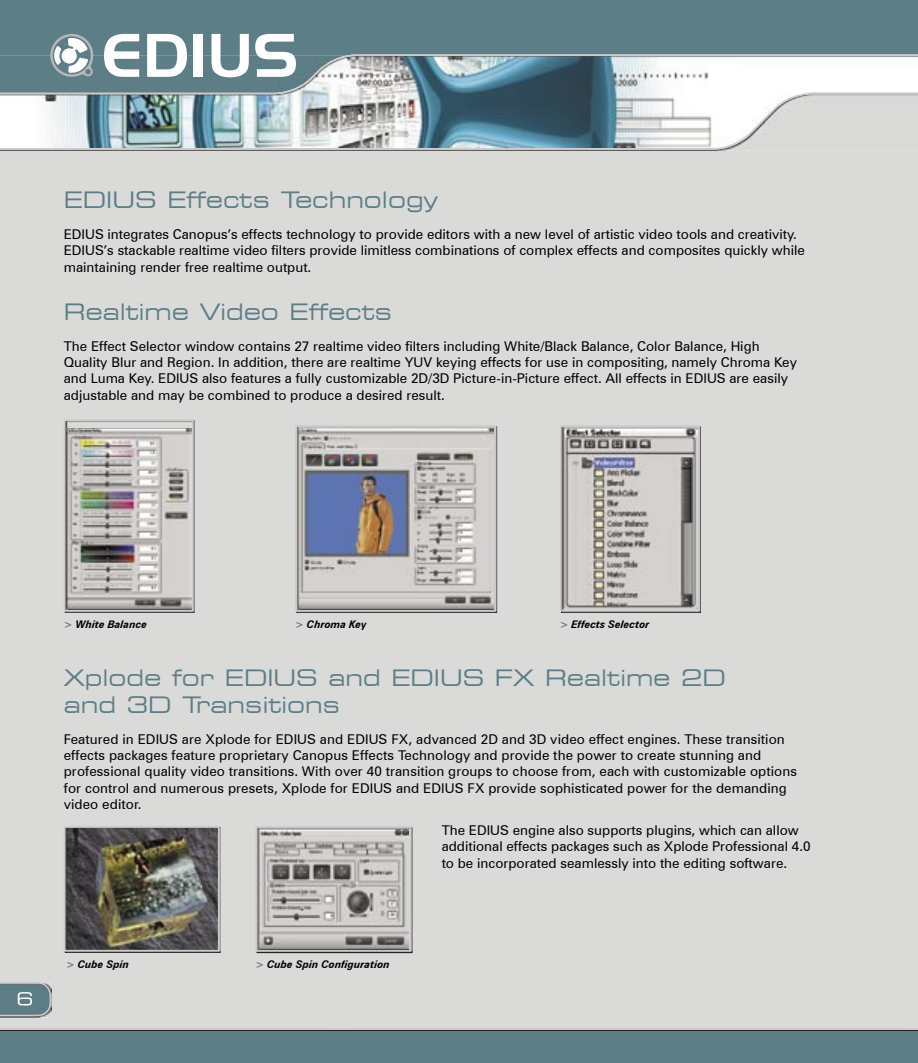
<style>
.page{position:relative;width:918px;height:1063px;background:#fff}
.page>*{position:absolute;margin:0;border:0;box-sizing:border-box;transform-origin:0 0}
.t1{font:expanded 22.5px/27px "Square 721 BT";color:#5d7d87}
.t2{font:13.5px/16.2px "Zurich BT";color:#000}
.t3{font:italic 700 10.5px "Zurich BT";color:#000}
.s1{color:#5d7d87}
</style>
<div class="page">
<div style="left:1px;top:151px;width:916px;height:877px;background:#dadad9"></div>
<hr style="left:0;top:0;width:1px;height:1061px;background:#dadad9">
<div style="left:0;top:1031px;width:918px;height:32px;background:#5d7d87"></div>
<hr style="left:917px;top:0;width:1px;height:1061px;background:#dadad9">
<div style="left:0;top:0;width:918px;height:55px;background:#5d7d87"></div>
<img style="left:0;top:1030px;width:918px;height:1px">
<hr style="left:0;top:1028px;width:918px;height:2px;background:#cacaca">
<img style="left:0;top:55px;width:917px;height:95px">
<img style="left:0;top:983px;width:52px;height:35px">
<svg style="left:0;top:982px;width:51px;height:34px"></svg>
<svg style="left:917px;top:55px;width:1px;height:41px"></svg>
<img style="left:65px;top:421px;width:130px;height:192px">
<img style="left:67px;top:428px;width:124px;height:182px">
<hr style="left:64px;top:420px;width:2px;height:191px;background:#cacaca">
<hr style="left:65px;top:610px;width:128px;height:2px;background:#cacaca">
<hr style="left:192px;top:420px;width:2px;height:191px;background:#cacaca">
<hr style="left:65px;top:419px;width:128px;height:2px;background:#cacaca">
<img style="left:296px;top:426px;width:201px;height:187px">
<img style="left:298px;top:428px;width:195px;height:182px">
<hr style="left:295px;top:426px;width:2px;height:185px;background:#cacaca">
<hr style="left:296px;top:610px;width:199px;height:2px;background:#cacaca">
<hr style="left:494px;top:426px;width:2px;height:185px;background:#cacaca">
<hr style="left:296px;top:425px;width:199px;height:2px;background:#cacaca">
<img style="left:561px;top:426px;width:140px;height:187px">
<img style="left:563px;top:428px;width:135px;height:181px">
<hr style="left:560px;top:426px;width:2px;height:185px;background:#cacaca">
<hr style="left:561px;top:610px;width:138px;height:2px;background:#cacaca">
<hr style="left:698px;top:426px;width:2px;height:185px;background:#cacaca">
<hr style="left:561px;top:425px;width:138px;height:2px;background:#cacaca">
<img style="left:256px;top:827px;width:157px;height:126px">
<img style="left:258px;top:829px;width:151px;height:121px">
<hr style="left:256px;top:827px;width:1px;height:124px;background:#cacaca">
<hr style="left:256px;top:950px;width:155px;height:2px;background:#cacaca">
<hr style="left:410px;top:827px;width:2px;height:124px;background:#cacaca">
<hr style="left:256px;top:826px;width:155px;height:2px;background:#cacaca">
<img style="left:65px;top:827px;width:156px;height:126px">
<img style="left:67px;top:828px;width:151px;height:122px">
<hr style="left:64px;top:827px;width:2px;height:124px;background:#cacaca">
<hr style="left:65px;top:950px;width:154px;height:2px;background:#cacaca">
<hr style="left:218px;top:827px;width:2px;height:124px;background:#cacaca">
<hr style="left:65px;top:826px;width:154px;height:2px;background:#cacaca">
<svg style="left:104px;top:34px;width:35px;height:43px"></svg>
<svg style="left:147px;top:34px;width:40px;height:43px"></svg>
<div style="left:193px;top:34px;width:10px;height:43px;background:#fff"></div>
<svg style="left:212px;top:34px;width:37px;height:43px"></svg>
<svg style="left:255px;top:34px;width:41px;height:43px"></svg>
<svg style="left:50px;top:34px;width:43px;height:43px"></svg>
<h1 class="t1" style="left:64px;top:187px;width:376px">EDIUS Effects Technology</h1>
<p class="t2" style="left:64px;top:226px;width:743px">EDIUS integrates Canopus’s effects technology to provide editors with a new level of artistic video tools and creativity.<br>EDIUS’s stackable realtime video filters provide limitless combinations of complex effects and composites quickly while maintaining render free realtime output.</p>
<h1 class="t1" style="left:64px;top:298px;width:330px">Realtime Video Effects</h1>
<p class="t2" style="left:64px;top:338px;width:735px">The Effect Selector window contains 27 realtime video filters including White/Black Balance, Color Balance, High Quality Blur and Region. In addition, there are realtime YUV keying effects for use in compositing, namely Chroma Key and Luma Key. EDIUS also features a fully customizable 2D/3D Picture-in-Picture effect. All effects in EDIUS are easily adjustable and may be combined to produce a desired result.</p>
<p class="t3" style="left:64px;top:618px;width:85px"><span class="s1">&gt;</span> White Balance</p>
<p class="t3" style="left:295px;top:618px;width:73px"><span class="s1">&gt;</span> Chroma Key</p>
<p class="t3" style="left:560px;top:618px;width:91px"><span class="s1">&gt;</span> Effects Selector</p>
<h1 class="t1" style="left:64px;top:664px;width:664px">Xplode for EDIUS and EDIUS FX Realtime 2D and 3D Transitions</h1>
<p class="t2" style="left:64px;top:731px;width:735px">Featured in EDIUS are Xplode for EDIUS and EDIUS FX, advanced 2D and 3D video effect engines. These transition effects packages feature proprietary Canopus Effects Technology and provide the power to create stunning and professional quality video transitions. With over 40 transition groups to choose from, each with customizable options for control and numerous presets, Xplode for EDIUS and EDIUS FX provide sophisticated power for the demanding video editor.</p>
<p class="t2" style="left:442px;top:822px;width:370px">The EDIUS engine also supports plugins, which can allow additional effects packages such as Xplode Professional 4.0 to be incorporated seamlessly into the editing software.</p>
<p class="t3" style="left:66px;top:958px;width:65px"><span class="s1">&gt;</span> Cube Spin</p>
<p class="t3" style="left:256px;top:958px;width:136px"><span class="s1">&gt;</span> Cube Spin Configuration</p>
</div>
